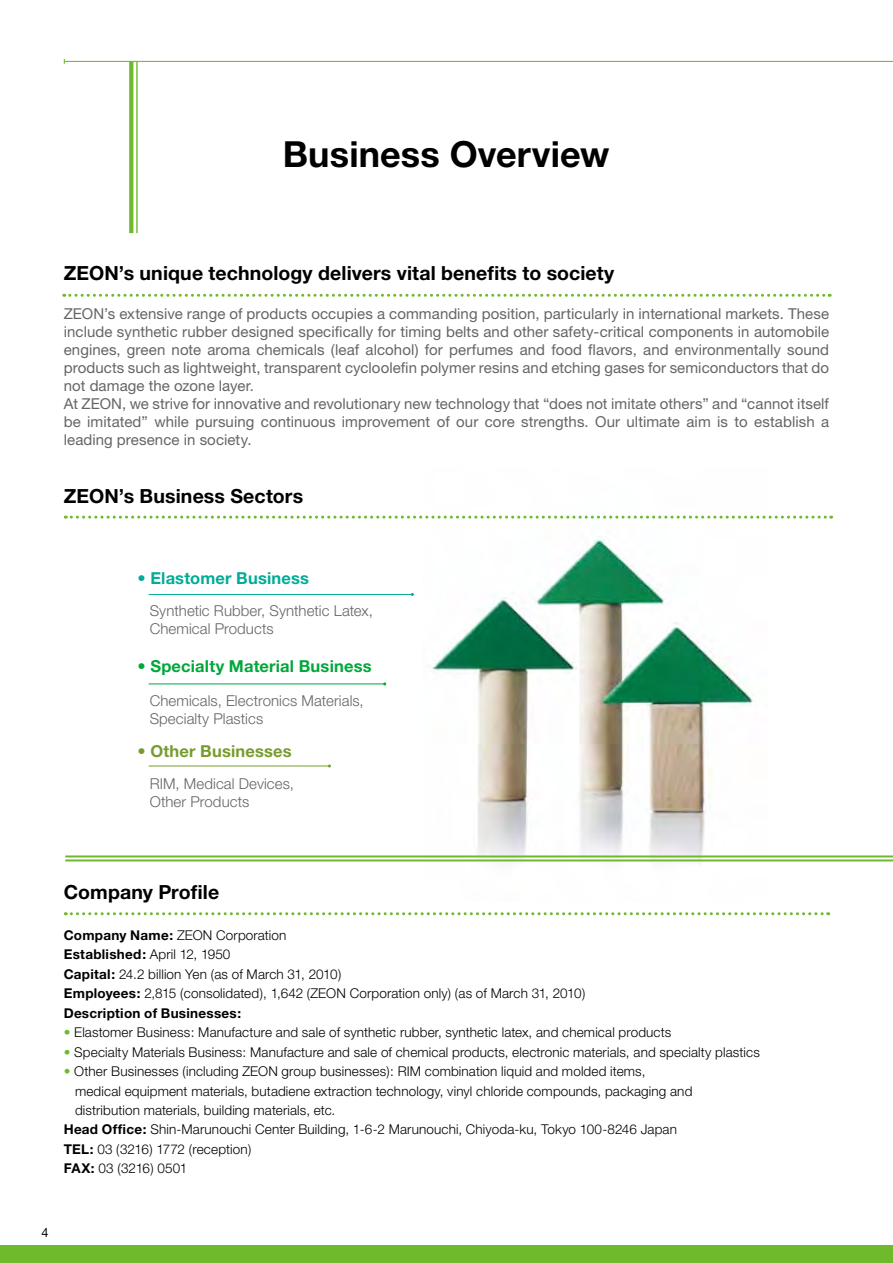
<style>
.page{position:relative;width:893px;height:1263px;background:#fff}
.page>*{position:absolute;margin:0;border:0;box-sizing:border-box;transform-origin:0 0}
.t1{font:700 36px "Helvetica Neue";letter-spacing:.005em;color:#000}
.t2{font:700 19.5px "Helvetica Neue";letter-spacing:.005em;color:#000}
.t3{font:700 16.5px "Helvetica Neue";letter-spacing:.01em;color:#00a73b}
.t4{font:700 16.5px "Helvetica Neue";letter-spacing:.01em;color:#00ac97}
.t5{font:700 16.5px "Helvetica Neue";letter-spacing:.01em;color:#779c2e}
.t6{font:15px/18px "Helvetica Neue";letter-spacing:.005em;color:#666464}
.t7{font:300 15px/18px "Helvetica Neue";letter-spacing:.005em;color:#666464}
.t8{font:300 13.5px/19.5px "Helvetica Neue";letter-spacing:.01em;color:#000}
.t9{font:12.75px "Helvetica Neue";color:#000}
.s1{font-weight:700}
.s2{color:#6fba2c}
</style>
<div class="page">
<div style="left:0;top:1246px;width:893px;height:17px;background:#6fba2c"></div>
<hr style="left:64px;top:61px;width:829px;height:1px;background:#6fba2c">
<hr style="left:136px;top:62px;width:2px;height:171px;background:#6fba2c">
<svg style="left:129px;top:62px;width:4px;height:171px"></svg>
<img style="left:422px;top:515px;width:345px;height:348px">
<svg style="left:64px;top:294px;width:766px;height:3px"></svg>
<svg style="left:65px;top:516px;width:767px;height:3px"></svg>
<svg style="left:65px;top:912px;width:764px;height:3px"></svg>
<hr style="left:65px;top:855px;width:828px;height:2px;background:#6fba2c">
<hr style="left:65px;top:859px;width:828px;height:2px;background:#6fba2c">
<hr style="left:149px;top:594px;width:263px;height:1px;background:#00ac97">
<hr style="left:149px;top:683px;width:236px;height:1px;background:#00a73b">
<hr style="left:149px;top:766px;width:180px;height:1px;background:#779c2e">
<h1 class="t1" style="left:283px;top:132px;width:328px">Business Overview</h1>
<h2 class="t2" style="left:64px;top:261px;width:552px">ZEON’s unique technology delivers vital benefits to society</h2>
<p class="t6" style="left:64px;top:304px;width:767px">ZEON’s extensive range of products occupies a commanding position, particularly in international markets. These include synthetic rubber designed specifically for timing belts and other safety-critical components in automobile engines, green note aroma chemicals (leaf alcohol) for perfumes and food flavors, and environmentally sound products such as lightweight, transparent cycloolefin polymer resins and etching gases for semiconductors that do not damage the ozone layer.<br>At ZEON, we strive for innovative and revolutionary new technology that “does not imitate others” and “cannot itself be imitated” while pursuing continuous improvement of our core strengths. Our ultimate aim is to establish a leading presence in society.</p>
<h2 class="t2" style="left:64px;top:483px;width:241px">ZEON’s Business Sectors</h2>
<p class="t4" style="left:137px;top:568px;width:173px">• Elastomer Business</p>
<p class="t7" style="left:150px;top:601px;width:225px">Synthetic Rubber, Synthetic Latex,<br>Chemical Products</p>
<p class="t3" style="left:137px;top:656px;width:236px">• Specialty Material Business</p>
<p class="t7" style="left:150px;top:691px;width:216px">Chemicals, Electronics Materials,<br>Specialty Plastics</p>
<p class="t5" style="left:137px;top:741px;width:156px">• Other Businesses</p>
<p class="t7" style="left:150px;top:774px;width:146px">RIM, Medical Devices,<br>Other Products</p>
<h2 class="t2" style="left:64px;top:880px;width:157px">Company Profile</h2>
<p class="t8" style="left:64px;top:925px;width:523px"><span class="s1">Company Name:</span> ZEON Corporation<br><span class="s1">Established:</span> April 12, 1950<br><span class="s1">Capital:</span> 24.2 billion Yen (as of March 31, 2010)<br><span class="s1">Employees:</span> 2,815 (consolidated), 1,642 (ZEON Corporation only) (as of March 31, 2010)<br><span class="s1">Description of Businesses:</span></p>
<p class="t8" style="left:64px;top:1022px;width:609px"><span class="s2">•</span> Elastomer Business: Manufacture and sale of synthetic rubber, synthetic latex, and chemical products</p>
<p class="t8" style="left:64px;top:1042px;width:698px"><span class="s2">•</span> Specialty Materials Business: Manufacture and sale of chemical products, electronic materials, and specialty plastics</p>
<p class="t8" style="left:64px;top:1061px;width:583px"><span class="s2">•</span> Other Businesses (including ZEON group businesses): RIM combination liquid and molded items,</p>
<p class="t8" style="left:75px;top:1081px;width:619px">medical equipment materials, butadiene extraction technology, vinyl chloride compounds, packaging and</p>
<p class="t8" style="left:75px;top:1100px;width:262px">distribution materials, building materials, etc.</p>
<p class="t8" style="left:64px;top:1120px;width:615px"><span class="s1">Head Office:</span> Shin-Marunouchi Center Building, 1-6-2 Marunouchi, Chiyoda-ku, Tokyo 100-8246 Japan</p>
<p class="t8" style="left:64px;top:1139px;width:189px"><span class="s1">TEL:</span> 03 (3216) 1772 (reception)</p>
<p class="t8" style="left:64px;top:1159px;width:125px"><span class="s1">FAX:</span> 03 (3216) 0501</p>
<p class="t9" style="left:41px;top:1224px;width:9px">4</p>
</div>
